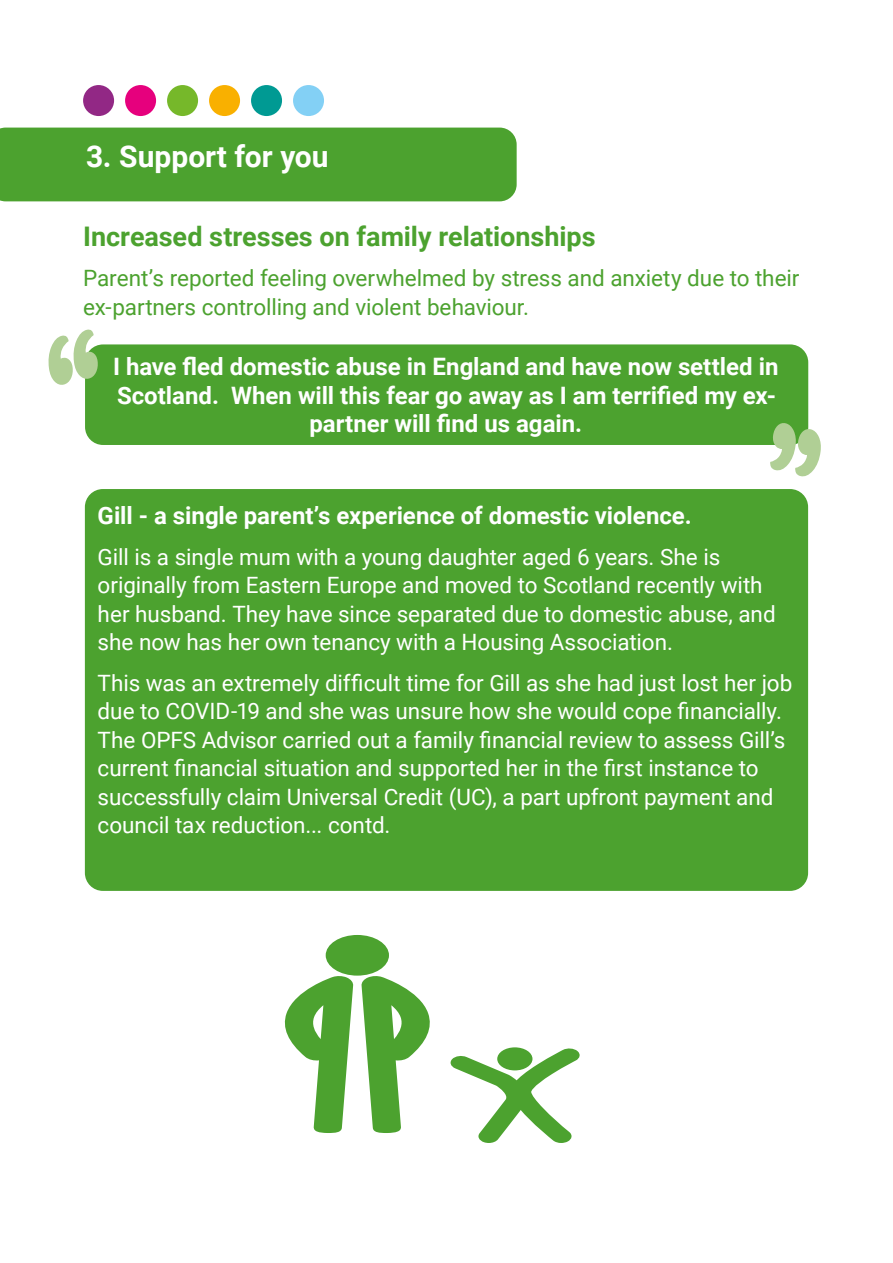
<style>
.page{position:relative;width:893px;height:1263px;background:#fff}
.page>*{position:absolute;margin:0;border:0;box-sizing:border-box;transform-origin:0 0}
.t1{font:700 30px "Roboto";color:#fff}
.t2{font:700 27px "Roboto";letter-spacing:-.005em;color:#4ca22f}
.t3{font:700 24px/28.5px "Roboto";color:#fff;text-align:center}
.t4{font:22.5px/28.5px "Roboto";letter-spacing:-.005em;color:#fff}
.t5{font:22.5px/28.5px "Roboto";letter-spacing:-.005em;color:#4ca22f}
</style>
<div class="page">
<div style="left:83px;top:85px;width:31px;height:31px;background:#922885;border-radius:50%"></div>
<div style="left:125px;top:85px;width:31px;height:31px;background:#e6007d;border-radius:50%"></div>
<div style="left:167px;top:85px;width:31px;height:31px;background:#76b82a;border-radius:50%"></div>
<div style="left:209px;top:85px;width:31px;height:31px;background:#f9b000;border-radius:50%"></div>
<div style="left:251px;top:85px;width:31px;height:31px;background:#009a93;border-radius:50%"></div>
<div style="left:293px;top:85px;width:31px;height:31px;background:#83d0f5;border-radius:50%"></div>
<div style="left:326px;top:935px;width:63px;height:41px;background:#4ca22f;border-radius:50%"></div>
<svg style="left:284px;top:975px;width:69px;height:158px"></svg>
<svg style="left:361px;top:975px;width:69px;height:158px"></svg>
<svg style="left:450px;top:1047px;width:130px;height:96px"></svg>
<div style="left:0;top:128px;width:517px;height:73px;background:#4ca22f"></div>
<div style="left:86px;top:144px;width:392px;height:50px;background:#4ca22f"></div>
<div style="left:85px;top:344px;width:723px;height:101px;background:#4ca22f;border-radius:18px"></div>
<svg style="left:48px;top:329px;width:50px;height:56px"></svg>
<svg style="left:770px;top:423px;width:51px;height:54px"></svg>
<div style="left:85px;top:489px;width:723px;height:402px;background:#4ca22f;border-radius:18px"></div>
<h1 class="t1" style="left:86px;top:135px;width:244px">3. Support for you</h1>
<p class="t2" style="left:83px;top:217px;width:514px">Increased stresses on family relationships</p>
<p class="t5" style="left:83px;top:263px;width:718px">Parent’s reported feeling overwhelmed by stress and anxiety due to their ex-partners controlling and violent behaviour.</p>
<p class="t3" style="left:113px;top:351px;width:667px">I have fled domestic abuse in England and have now settled in<br>Scotland. When will this fear go away as I am terrified my ex&shy;partner will find us again.</p>
<p class="t3" style="left:98px;top:500px;width:596px">Gill - a single parent’s experience of domestic violence.</p>
<p class="t4" style="left:98px;top:542px;width:680px">Gill is a single mum with a young daughter aged 6 years. She is originally from Eastern Europe and moved to Scotland recently with her husband. They have since separated due to domestic abuse, and she now has her own tenancy with a Housing Association.</p>
<p class="t4" style="left:98px;top:668px;width:696px">This was an extremely difficult time for Gill as she had just lost her job due to COVID-19 and she was unsure how she would cope financially.<br>The OPFS Advisor carried out a family financial review to assess Gill’s current financial situation and supported her in the first instance to successfully claim Universal Credit (UC), a part upfront payment and council tax reduction... contd.</p>
</div>
